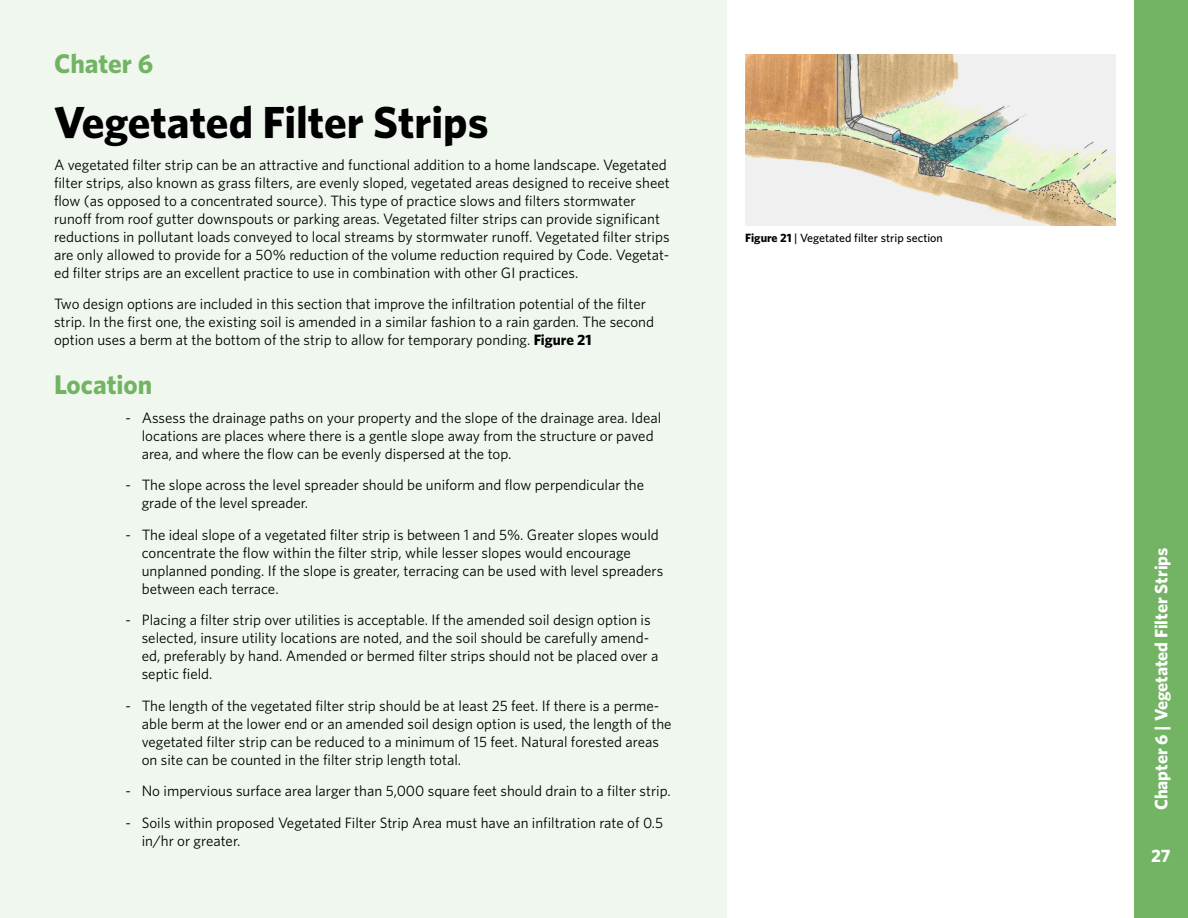
<style>
.page{position:relative;width:1188px;height:918px;background:#fff}
.page>*{position:absolute;margin:0;border:0;box-sizing:border-box;transform-origin:0 0}
.Headings{font:700 45px "Whitney";color:#000}
.Subheadings{font:700 27px "Whitney";color:#72b463}
.t1{font:700 18px "Whitney";color:#fff}
.Body{font:15px/18px "Whitney";color:#000}
.Caption__Body_Bold{font:500 12px "Whitney";color:#000}
.s1{font-weight:700}
</style>
<div class="page">
<div style="left:1134px;top:0;width:54px;height:918px;background:#72b463"></div>
<div style="left:0;top:0;width:727px;height:918px;background:#f0f7ef"></div>
<img style="left:745px;top:54px;width:371px;height:172px">
<p class="Subheadings" style="left:54px;top:48px;width:101px">Chater 6</p>
<p class="Headings" style="left:54px;top:95px;width:436px">Vegetated Filter Strips</p>
<p class="Body" style="left:54px;top:155px;width:617px">A vegetated filter strip can be an attractive and functional addition to a home landscape. Vegetated filter strips, also known as grass filters, are evenly sloped, vegetated areas designed to receive sheet flow (as opposed to a concentrated source). This type of practice slows and filters stormwater runoff from roof gutter downspouts or parking areas. Vegetated filter strips can provide significant reductions in pollutant loads conveyed to local streams by stormwater runoff. Vegetated filter strips are only allowed to provide for a 50% reduction of the volume reduction required by Code. Vegetat&shy;ed filter strips are an excellent practice to use in combination with other GI practices.</p>
<p class="Body" style="left:54px;top:295px;width:602px">Two design options are included in this section that improve the infiltration potential of the filter strip. In the first one, the existing soil is amended in a similar fashion to a rain garden. The second option uses a berm at the bottom of the strip to allow for temporary ponding. <span class="s1">Figure 21</span></p>
<p class="Subheadings" style="left:54px;top:368px;width:100px">Location</p>
<p class="Body" style="left:142px;top:408px;width:521px;text-indent:-16px">- Assess the drainage paths on your property and the slope of the drainage area. Ideal locations are places where there is a gentle slope away from the structure or paved area, and where the flow can be evenly dispersed at the top.</p>
<p class="Body" style="left:142px;top:476px;width:504px;text-indent:-16px">- The slope across the level spreader should be uniform and flow perpendicular the grade of the level spreader.</p>
<p class="Body" style="left:142px;top:525px;width:523px;text-indent:-16px">- The ideal slope of a vegetated filter strip is between 1 and 5%. Greater slopes would concentrate the flow within the filter strip, while lesser slopes would encourage unplanned ponding. If the slope is greater, terracing can be used with level spreaders between each terrace.</p>
<p class="Body" style="left:142px;top:611px;width:518px;text-indent:-16px">- Placing a filter strip over utilities is acceptable. If the amended soil design option is selected, insure utility locations are noted, and the soil should be carefully amend&shy;ed, preferably by hand. Amended or bermed filter strips should not be placed over a septic field.</p>
<p class="Body" style="left:142px;top:696px;width:531px;text-indent:-16px">- The length of the vegetated filter strip should be at least 25 feet. If there is a perme&shy;able berm at the lower end or an amended soil design option is used, the length of the vegetated filter strip can be reduced to a minimum of 15 feet. Natural forested areas on site can be counted in the filter strip length total.</p>
<p class="Body" style="left:126px;top:782px;width:547px">- No impervious surface area larger than 5,000 square feet should drain to a filter strip.</p>
<p class="Body" style="left:142px;top:813px;width:523px;text-indent:-16px">- Soils within proposed Vegetated Filter Strip Area must have an infiltration rate of 0.5 in/hr or greater.</p>
<p class="Caption__Body_Bold" style="left:745px;top:231px;width:199px"><span class="s1">Figure 21</span> | Vegetated filter strip section</p>
<p class="t1" style="left:1150px;top:810px;width:264px;rotate:-90deg">Chapter 6 | Vegetated Filter Strips</p>
<p class="t1" style="left:1151px;top:845px;width:21px">27</p>
</div>
